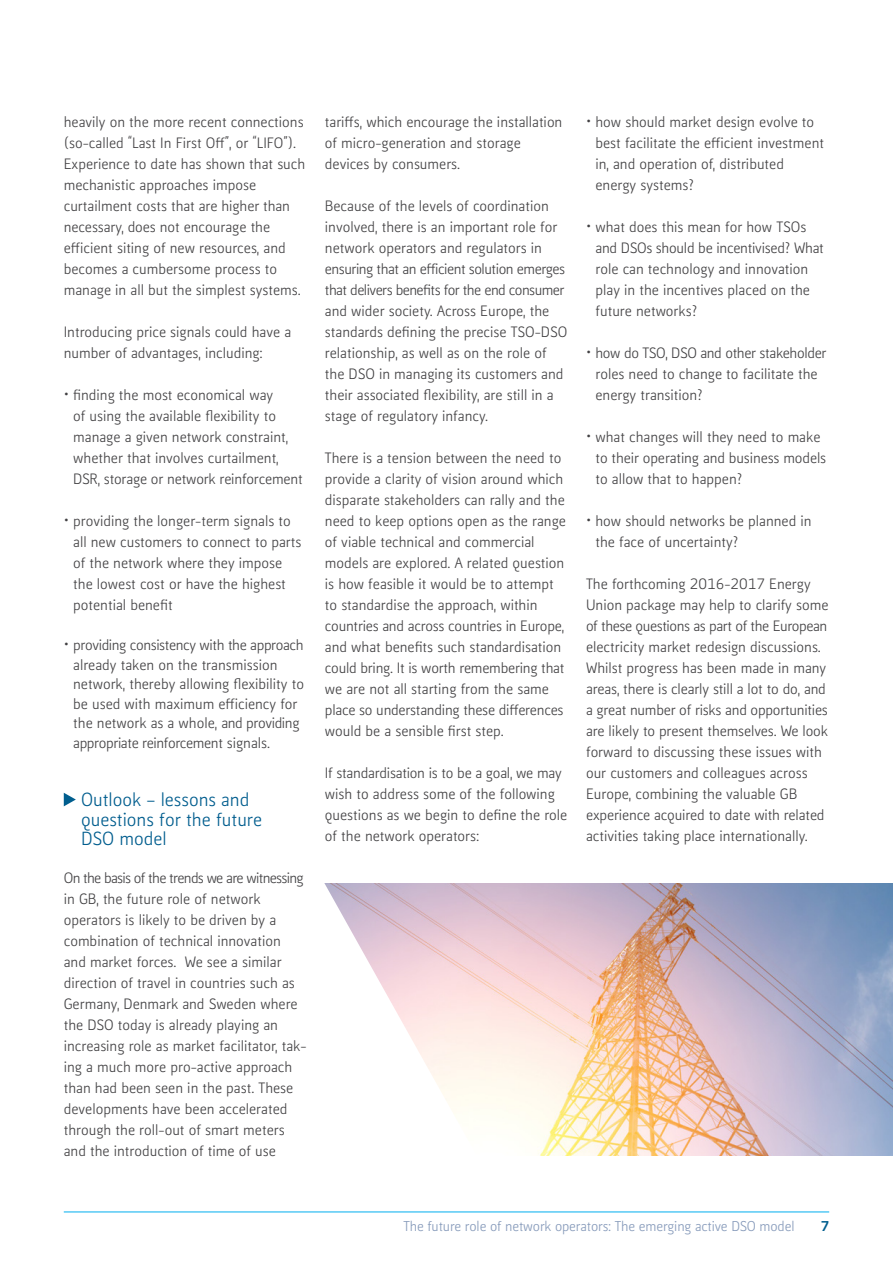
<style>
.page{position:relative;width:893px;height:1263px;background:#fff}
.page>*{position:absolute;margin:0;border:0;box-sizing:border-box;transform-origin:0 0}
.t1{font:18px/19.5px "Kofi Pure Sans";color:#005d8e}
.t2{font:14.25px/21px "Kofi Pure Sans";color:#414042}
.t3{font:13.5px "Kofi Pure Sans";letter-spacing:-.01em;color:#869aba}
.t4{font:800 13.5px "Kofi Pure Sans";color:#005e8e}
</style>
<div class="page">
<img style="left:502px;top:883px;width:391px;height:273px">
<svg style="left:324px;top:883px;width:178px;height:235px"></svg>
<hr style="left:64px;top:1211px;width:765px;height:1px;background:#00aeef">
<svg style="left:64px;top:793px;width:12px;height:13px"></svg>
<p class="t2" style="left:64px;top:111px;width:243px">heavily on the more recent connections (so-called “Last In First Off”, or “LIFO”).<br>Experience to date has shown that such mechanistic approaches impose curtailment costs that are higher than necessary, does not encourage the efficient siting of new resources, and becomes a cumbersome process to manage in all but the simplest systems.</p>
<p class="t2" style="left:64px;top:322px;width:229px">Introducing price signals could have a number of advantages, including:</p>
<p class="t2" style="left:73px;top:385px;width:231px;text-indent:-9px">• finding the most economical way<br>of using the available flexibility to manage a given network constraint, whether that involves curtailment, DSR, storage or network reinforcement</p>
<p class="t2" style="left:73px;top:511px;width:230px;text-indent:-9px">• providing the longer-term signals to all new customers to connect to parts of the network where they impose the lowest cost or have the highest potential benefit</p>
<p class="t2" style="left:73px;top:636px;width:232px;line-height:19.5px;text-indent:-9px">• providing consistency with the approach already taken on the transmission network, thereby allowing flexibility to be used with maximum efficiency for the network as a whole, and providing appropriate reinforcement signals.</p>
<p class="t1" style="left:81px;top:790px;width:183px">Outlook – lessons and questions for the future<br>DSO model</p>
<p class="t2" style="left:64px;top:867px;width:244px">On the basis of the trends we are witnessing in GB, the future role of network operators is likely to be driven by a combination of technical innovation<br>and market forces. We see a similar direction of travel in countries such as Germany, Denmark and Sweden where the DSO today is already playing an increasing role as market facilitator, tak&shy;ing a much more pro-active approach than had been seen in the past. These developments have been accelerated through the roll-out of smart meters and the introduction of time of use</p>
<p class="t2" style="left:325px;top:112px;width:239px">tariffs, which encourage the installation of micro-generation and storage devices by consumers.</p>
<p class="t2" style="left:325px;top:196px;width:244px">Because of the levels of coordination involved, there is an important role for network operators and regulators in ensuring that an efficient solution emerges that delivers benefits for the end consumer and wider society. Across Europe, the standards defining the precise TSO-DSO relationship, as well as on the role of the DSO in managing its customers and their associated flexibility, are still in a stage of regulatory infancy.</p>
<p class="t2" style="left:325px;top:448px;width:243px">There is a tension between the need to provide a clarity of vision around which disparate stakeholders can rally and the need to keep options open as the range of viable technical and commercial models are explored. A related question is how feasible it would be to attempt to standardise the approach, within countries and across countries in Europe, and what benefits such standardisation could bring. It is worth remembering that we are not all starting from the same place so understanding these differences would be a sensible first step.</p>
<p class="t2" style="left:325px;top:763px;width:244px">If standardisation is to be a goal, we may wish to address some of the following questions as we begin to define the role of the network operators:</p>
<p class="t2" style="left:595px;top:112px;width:230px;text-indent:-9px">• how should market design evolve to best facilitate the efficient investment in, and operation of, distributed energy systems?</p>
<p class="t2" style="left:595px;top:217px;width:230px;text-indent:-9px">• what does this mean for how TSOs and DSOs should be incentivised? What role can technology and innovation play in the incentives placed on the future networks?</p>
<p class="t2" style="left:595px;top:343px;width:232px;text-indent:-9px">• how do TSO, DSO and other stakeholder roles need to change to facilitate the energy transition?</p>
<p class="t2" style="left:595px;top:427px;width:232px;text-indent:-9px">• what changes will they need to make to their operating and business models to allow that to happen?</p>
<p class="t2" style="left:595px;top:511px;width:218px;text-indent:-9px">• how should networks be planned in the face of uncertainty?</p>
<p class="t2" style="left:586px;top:574px;width:244px">The forthcoming 2016-2017 Energy Union package may help to clarify some of these questions as part of the European electricity market redesign discussions.<br>Whilst progress has been made in many areas, there is clearly still a lot to do, and a great number of risks and opportunities are likely to present themselves. We look forward to discussing these issues with our customers and colleagues across Europe, combining the valuable GB experience acquired to date with related activities taking place internationally.</p>
<p class="t3" style="left:403px;top:1217px;width:393px">The future role of network operators: The emerging active DSO model</p>
<p class="t4" style="left:821px;top:1216px;width:10px">7</p>
</div>
